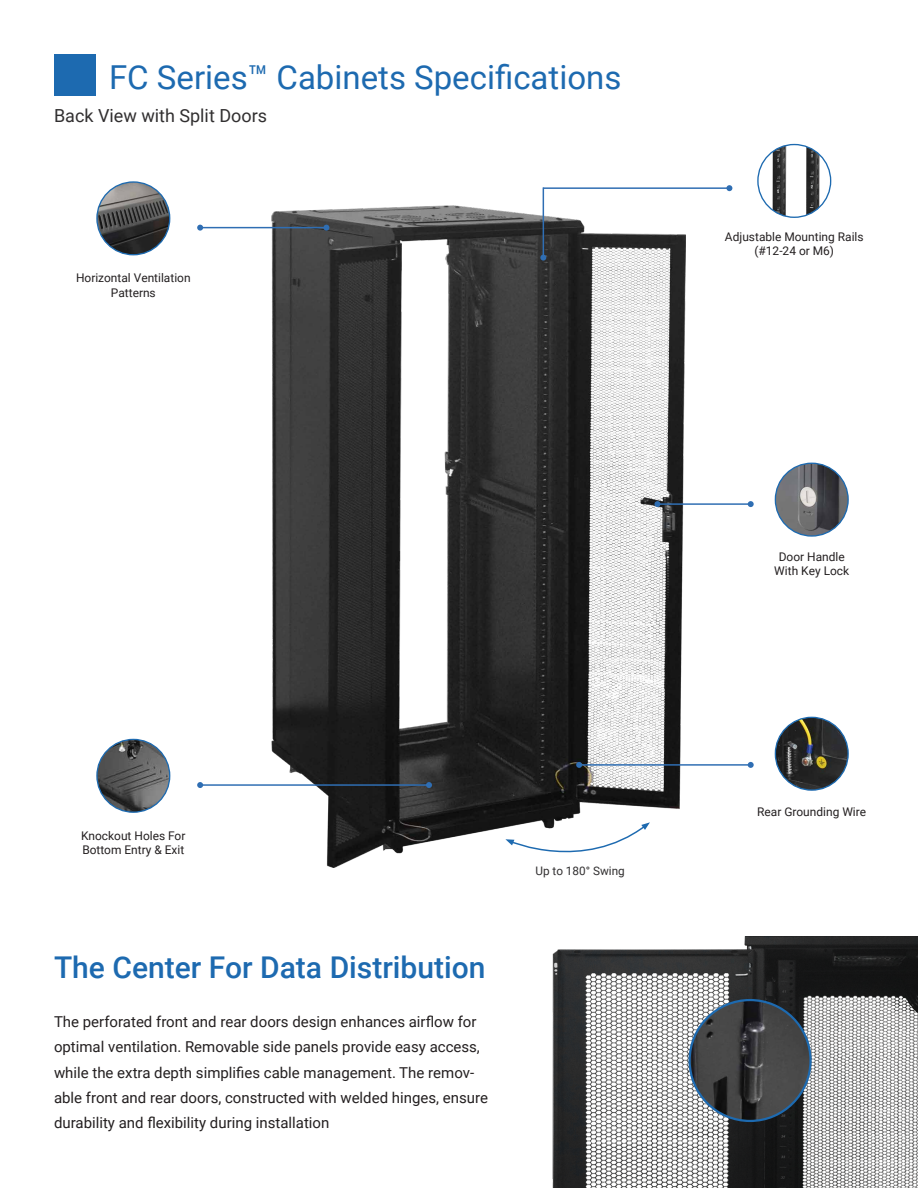
<style>
.page{position:relative;width:918px;height:1188px;background:#fff}
.page>*{position:absolute;margin:0;border:0;box-sizing:border-box;transform-origin:0 0}
.t1{font:33px "Roboto";color:#1d6ab0}
.t2{font:500 30px "Roboto";color:#1d6ab0}
.t3{font:18px "Roboto";color:#312f30}
.t4{font:15px/25.3px "Roboto";color:#231f20}
.t5{font:12px "Roboto";color:#231f20}
.t6{font:11.7px "Roboto";color:#312f30}
</style>
<div class="page">
<img style="left:272px;top:205px;width:414px;height:662px">
<hr style="left:543px;top:187px;width:1px;height:71px;background:#2f6eb3">
<svg style="left:540px;top:255px;width:6px;height:6px"></svg>
<hr style="left:200px;top:227px;width:126px;height:1px;background:#2f6eb3">
<svg style="left:323px;top:225px;width:6px;height:6px"></svg>
<svg style="left:197px;top:225px;width:6px;height:6px"></svg>
<hr style="left:200px;top:784px;width:229px;height:2px;background:#2f6eb3">
<svg style="left:426px;top:782px;width:6px;height:6px"></svg>
<svg style="left:197px;top:782px;width:6px;height:6px"></svg>
<hr style="left:657px;top:503px;width:94px;height:2px;background:#2f6eb3">
<svg style="left:748px;top:501px;width:6px;height:6px"></svg>
<svg style="left:654px;top:501px;width:6px;height:6px"></svg>
<img style="left:97px;top:182px;width:73px;height:73px;border-radius:36px">
<div style="left:96px;top:181px;width:74px;height:74px;border:1px solid #1d6ab0;border-radius:50%"></div>
<img style="left:97px;top:739px;width:73px;height:73px;border-radius:36px">
<div style="left:96px;top:739px;width:74px;height:74px;border:1px solid #1d6ab0;border-radius:50%"></div>
<img style="left:772px;top:145px;width:48px;height:72px">
<div style="left:757px;top:144px;width:74px;height:74px;border:1px solid #1d6ab0;border-radius:50%"></div>
<img style="left:775px;top:463px;width:73px;height:73px;border-radius:36px">
<div style="left:775px;top:463px;width:74px;height:74px;border:1px solid #1d6ab0;border-radius:50%"></div>
<img style="left:775px;top:717px;width:73px;height:73px;border-radius:36px">
<div style="left:775px;top:717px;width:74px;height:74px;border:1px solid #1d6ab0;border-radius:50%"></div>
<hr style="left:579px;top:764px;width:172px;height:2px;background:#2f6eb3">
<svg style="left:576px;top:762px;width:6px;height:6px"></svg>
<svg style="left:748px;top:762px;width:6px;height:6px"></svg>
<hr style="left:543px;top:187px;width:186px;height:2px;background:#2f6eb3">
<svg style="left:726px;top:185px;width:6px;height:6px"></svg>
<img style="left:553px;top:936px;width:365px;height:252px">
<img style="left:690px;top:1000px;width:121px;height:121px;border-radius:60px">
<div style="left:689px;top:999px;width:123px;height:123px;border:2px solid #1d6ab0;border-radius:50%"></div>
<svg style="left:505px;top:822px;width:145px;height:45px"></svg>
<div style="left:54px;top:54px;width:42px;height:42px;background:#1d6ab0"></div>
<p class="t1" style="left:109px;top:54px;width:514px">FC Series™ Cabinets Specifications</p>
<p class="t3" style="left:54px;top:103px;width:215px">Back View with Split Doors</p>
<p class="t5" style="left:76px;top:270px;width:116px">Horizontal Ventilation</p>
<p class="t5" style="left:111px;top:284px;width:46px">Patterns</p>
<p class="t5" style="left:725px;top:228px;width:140px">Adjustable Mounting Rails</p>
<p class="t5" style="left:755px;top:242px;width:81px">(#12-24 or M6)</p>
<p class="t5" style="left:81px;top:827px;width:106px">Knockout Holes For</p>
<p class="t5" style="left:82px;top:842px;width:103px">Bottom Entry &amp; Exit</p>
<p class="t2" style="left:54px;top:946px;width:433px">The Center For Data Distribution</p>
<p class="t4" style="left:54px;top:1008px;width:436px">The perforated front and rear doors design enhances airflow for optimal ventilation. Removable side panels provide easy access, while the extra depth simplifies cable management. The remov&shy;able front and rear doors, constructed with welded hinges, ensure durability and flexibility during installation</p>
<p class="t6" style="left:536px;top:863px;width:91px">Up to 180° Swing</p>
<p class="t5" style="left:779px;top:548px;width:67px">Door Handle</p>
<p class="t5" style="left:774px;top:562px;width:76px">With Key Lock</p>
<p class="t5" style="left:757px;top:803px;width:110px">Rear Grounding Wire</p>
</div>
